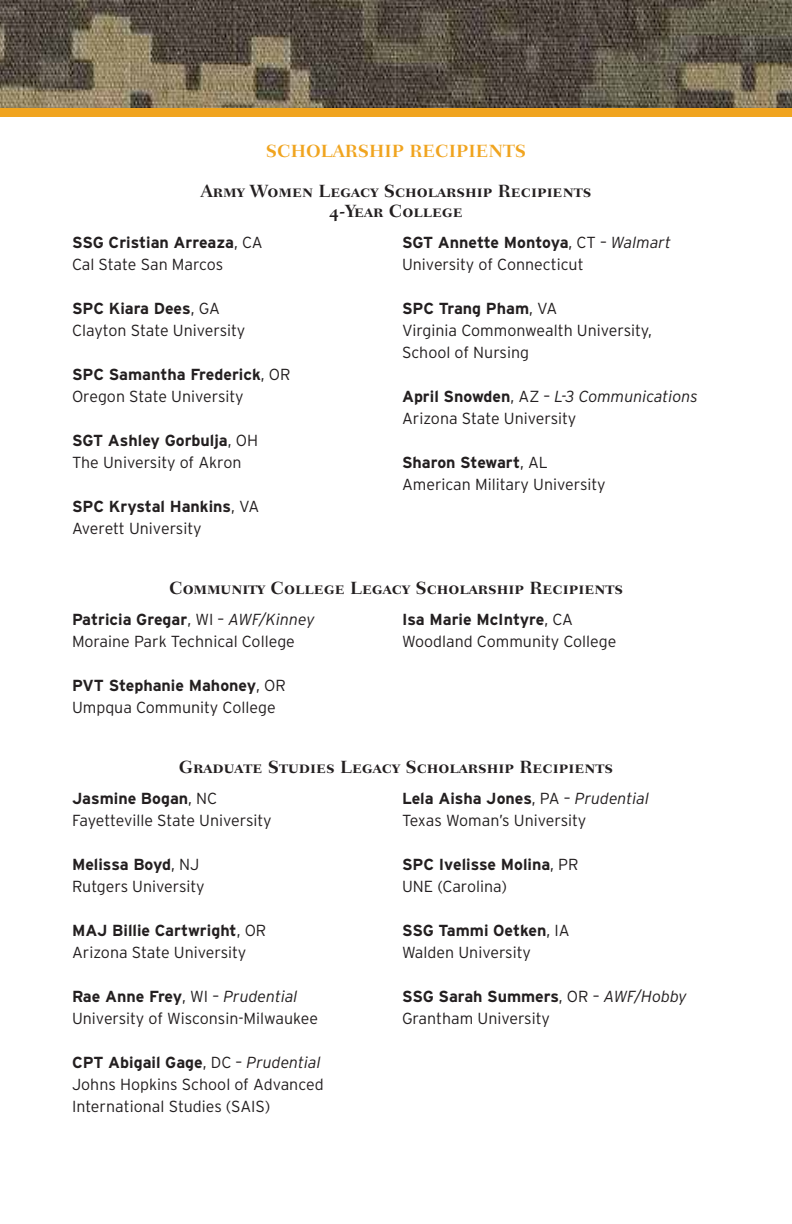
<style>
.page{position:relative;width:792px;height:1224px;background:#fff}
.page>*{position:absolute;margin:0;border:0;box-sizing:border-box;transform-origin:0 0}
.t1{font:700 18px/20px "Fairfield LT Std";color:#231f20;text-align:center}
.t2{font:700 18px "Fairfield LT Std";color:#f0a41f}
.t3{font:300 16px/22px "Interstate";color:#231f20}
.t4{font:700 16px/22px "Interstate";color:#231f20}
.s1{font-weight:700}
.s2{font-style:italic}
.s3{font-weight:300}
</style>
<div class="page">
<img style="left:0;top:0;width:792px;height:108px">
<div style="left:0;top:108px;width:792px;height:9px;background:#f0a41f"></div>
<p class="t2" style="left:266px;top:141px;width:262px">SCHOLARSHIP RECIPIENTS</p>
<p class="t1" style="left:201px;top:181px;width:392px">Army Women Legacy Scholarship Recipients<br>4-Year College</p>
<p class="t3" style="left:72px;top:231px;width:192px"><span class="s1">SSG Cristian Arreaza</span>, CA<br>Cal State San Marcos</p>
<p class="t3" style="left:72px;top:297px;width:175px"><span class="s1">SPC Kiara Dees</span>, GA<br>Clayton State University</p>
<p class="t3" style="left:72px;top:363px;width:220px"><span class="s1">SPC Samantha Frederick</span>, OR<br>Oregon State University</p>
<p class="t3" style="left:72px;top:429px;width:188px"><span class="s1">SGT Ashley Gorbulja</span>, OH<br>The University of Akron</p>
<p class="t3" style="left:72px;top:495px;width:189px"><span class="s1">SPC Krystal Hankins</span>, VA<br>Averett University</p>
<p class="t3" style="left:402px;top:231px;width:271px"><span class="s1">SGT Annette Montoya</span>, CT – <span class="s2">Walmart<br></span>University of Connecticut</p>
<p class="t3" style="left:402px;top:297px;width:252px"><span class="s1">SPC Trang Pham</span>, VA<br>Virginia Commonwealth University,<br>School of Nursing</p>
<p class="t3" style="left:402px;top:385px;width:297px"><span class="s1">April Snowden</span>, AZ – <span class="s2">L-3 Communications<br></span>Arizona State University</p>
<p class="t3" style="left:402px;top:451px;width:205px"><span class="s1">Sharon Stewart</span>, AL<br>American Military University</p>
<p class="t1" style="left:169px;top:578px;width:455px">Community College Legacy Scholarship Recipients</p>
<p class="t3" style="left:72px;top:608px;width:244px"><span class="s1">Patricia Gregar</span>, WI – <span class="s2">AWF/Kinney<br></span>Moraine Park Technical College</p>
<p class="t3" style="left:72px;top:674px;width:215px"><span class="s1">PVT Stephanie Mahoney</span>, OR<br>Umpqua Community College</p>
<p class="t3" style="left:402px;top:608px;width:216px"><span class="s1">Isa Marie McIntyre</span>, CA<br>Woodland Community College</p>
<p class="t1" style="left:179px;top:757px;width:436px">Graduate Studies Legacy Scholarship Recipients</p>
<p class="t3" style="left:72px;top:787px;width:201px"><span class="s1">Jasmine Bogan</span>, NC<br>Fayetteville State University</p>
<p class="t3" style="left:72px;top:853px;width:134px"><span class="s1">Melissa Boyd</span>, NJ<br>Rutgers University</p>
<p class="t3" style="left:72px;top:919px;width:196px"><span class="s1">MAJ Billie Cartwright</span>, OR<br>Arizona State University</p>
<p class="t3" style="left:72px;top:985px;width:248px"><span class="s1">Rae Anne Frey</span>, WI – <span class="s2">Prudential<br></span>University of Wisconsin-Milwaukee</p>
<p class="t3" style="left:72px;top:1051px;width:253px"><span class="s1">CPT Abigail Gage</span>, DC – <span class="s2">Prudential<br></span>Johns Hopkins School of Advanced<br>International Studies (SAIS)</p>
<p class="t3" style="left:402px;top:787px;width:249px"><span class="s1">Lela Aisha Jones</span>, PA – <span class="s2">Prudential<br></span>Texas Woman’s University</p>
<p class="t4" style="left:402px;top:853px;width:178px">SPC Ivelisse Molina<span class="s3">, PR<br>UNE (Carolina)</span></p>
<p class="t3" style="left:402px;top:919px;width:169px"><span class="s1">SSG Tammi Oetken</span>, IA<br>Walden University</p>
<p class="t3" style="left:402px;top:985px;width:286px"><span class="s1">SSG Sarah Summers</span>, OR – <span class="s2">AWF/Hobby<br></span>Grantham University</p>
</div>
